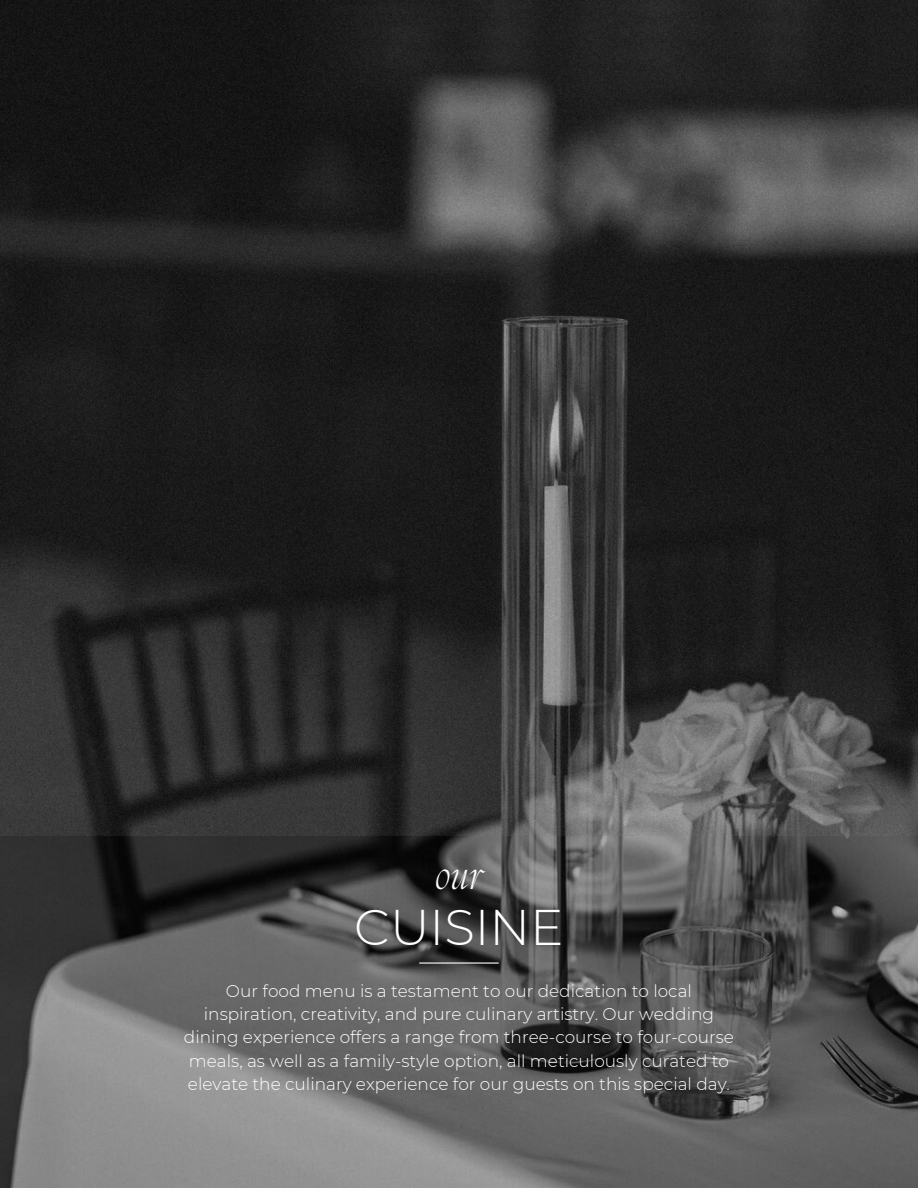
<style>
.page{position:relative;width:918px;height:1188px;background:#fff}
.page>*{position:absolute;margin:0;border:0;box-sizing:border-box;transform-origin:0 0}
.t1{font:300 49.95px "Montserrat";color:#fff}
.t2{font:italic 200 36.75px "Migra";color:#fff}
.t3{font:300 16.95px/23.2px "Montserrat";color:#fff;text-align:center}
</style>
<div class="page">
<img style="left:0;top:0;width:918px;height:1188px">
<hr style="left:419px;top:962px;width:80px;height:2px;background:#fff">
<img style="left:1px;top:0;width:917px;height:835px">
<p class="t2" style="left:435px;top:859px;width:49px">our</p>
<p class="t1" style="left:354px;top:897px;width:211px">CUISINE</p>
<p class="t3" style="left:184px;top:979px;width:552px">Our food menu is a testament to our dedication to local inspiration, creativity, and pure culinary artistry. Our wedding dining experience offers a range from three-course to four-course meals, as well as a family-style option, all meticulously curated to elevate the culinary experience for our guests on this special day.</p>
</div>
